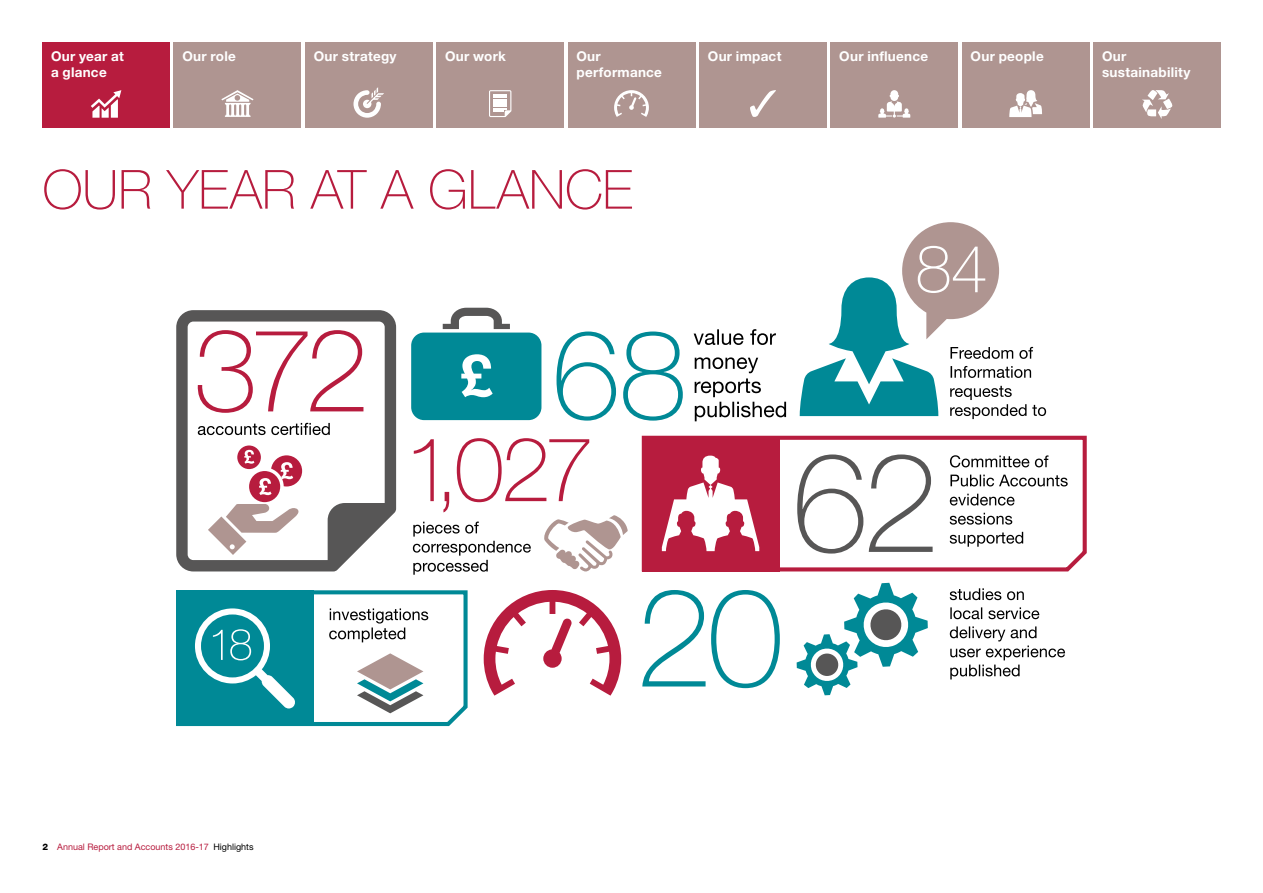
<style>
.page{position:relative;width:1263px;height:893px;background:#fff}
.page>*{position:absolute;margin:0;border:0;box-sizing:border-box;transform-origin:0 0}
.t1{font:100 54px "Helvetica Neue LT Std";letter-spacing:-.005em;color:#b71c3e}
.t2{font:700 13.5px/16.5px "Helvetica Neue LT Std";letter-spacing:.02em;color:#fff}
.t3{font:9px "Helvetica Neue LT Std";color:#b71c3e}
.s1{font-weight:800;color:#000}
.s2{color:#000}
</style>
<div class="page">
<div style="left:174px;top:43px;width:127px;height:85px;background:#af9591"></div>
<svg style="left:221px;top:90px;width:33px;height:27px"></svg>
<div style="left:305px;top:43px;width:127px;height:85px;background:#af9591"></div>
<svg style="left:353px;top:87px;width:31px;height:31px"></svg>
<div style="left:437px;top:43px;width:127px;height:85px;background:#af9591"></div>
<svg style="left:489px;top:90px;width:22px;height:27px"></svg>
<div style="left:568px;top:43px;width:127px;height:85px;background:#af9591"></div>
<svg style="left:614px;top:90px;width:35px;height:27px"></svg>
<div style="left:699px;top:43px;width:127px;height:85px;background:#af9591"></div>
<svg style="left:750px;top:90px;width:26px;height:27px"></svg>
<div style="left:831px;top:43px;width:127px;height:85px;background:#af9591"></div>
<svg style="left:878px;top:90px;width:32px;height:28px"></svg>
<div style="left:962px;top:43px;width:127px;height:85px;background:#af9591"></div>
<svg style="left:1009px;top:90px;width:33px;height:27px"></svg>
<div style="left:1093px;top:43px;width:127px;height:85px;background:#af9591"></div>
<svg style="left:1142px;top:90px;width:31px;height:29px"></svg>
<div style="left:43px;top:43px;width:127px;height:85px;background:#b71c3e"></div>
<svg style="left:91px;top:90px;width:30px;height:28px"></svg>
<svg style="left:641px;top:435px;width:446px;height:137px"></svg>
<svg style="left:662px;top:456px;width:97px;height:95px"></svg>
<svg style="left:797px;top:583px;width:131px;height:112px"></svg>
<svg style="left:411px;top:308px;width:130px;height:112px"></svg>
<svg style="left:556px;top:331px;width:127px;height:90px"></svg>
<svg style="left:695px;top:357px;width:91px;height:64px"></svg>
<svg style="left:694px;top:329px;width:82px;height:16px"></svg>
<svg style="left:413px;top:438px;width:215px;height:137px"></svg>
<svg style="left:800px;top:222px;width:246px;height:197px"></svg>
<svg style="left:950px;top:532px;width:73px;height:15px"></svg>
<svg style="left:950px;top:513px;width:62px;height:12px"></svg>
<svg style="left:950px;top:494px;width:64px;height:12px"></svg>
<svg style="left:950px;top:475px;width:118px;height:11px"></svg>
<svg style="left:950px;top:455px;width:98px;height:12px"></svg>
<svg style="left:797px;top:454px;width:135px;height:100px"></svg>
<svg style="left:642px;top:590px;width:138px;height:98px"></svg>
<svg style="left:484px;top:590px;width:137px;height:106px"></svg>
<svg style="left:176px;top:590px;width:292px;height:137px"></svg>
<svg style="left:176px;top:310px;width:220px;height:261px"></svg>
<svg style="left:208px;top:445px;width:94px;height:110px"></svg>
<svg style="left:198px;top:423px;width:132px;height:12px"></svg>
<svg style="left:197px;top:330px;width:166px;height:83px"></svg>
<svg style="left:950px;top:626px;width:115px;height:53px"></svg>
<svg style="left:950px;top:607px;width:89px;height:12px"></svg>
<svg style="left:950px;top:588px;width:74px;height:12px"></svg>
<p class="t2" style="left:51px;top:47px;width:74px">Our year at a glance</p>
<p class="t2" style="left:182px;top:47px;width:55px">Our role</p>
<p class="t2" style="left:314px;top:47px;width:84px">Our strategy</p>
<p class="t2" style="left:445px;top:47px;width:62px">Our work</p>
<p class="t2" style="left:576px;top:47px;width:87px">Our performance</p>
<p class="t2" style="left:708px;top:47px;width:75px">Our impact</p>
<p class="t2" style="left:839px;top:47px;width:90px">Our influence</p>
<p class="t2" style="left:971px;top:47px;width:75px">Our people</p>
<p class="t2" style="left:1102px;top:47px;width:90px">Our sustainability</p>
<h1 class="t1" style="left:43px;top:159px;width:592px">OUR YEAR AT A GLANCE</h1>
<p class="t3" style="left:43px;top:842px;width:213px"><span class="s1">2</span> Annual Report and Accounts 2016-17 <span class="s2">Highlights</span></p>
</div>
